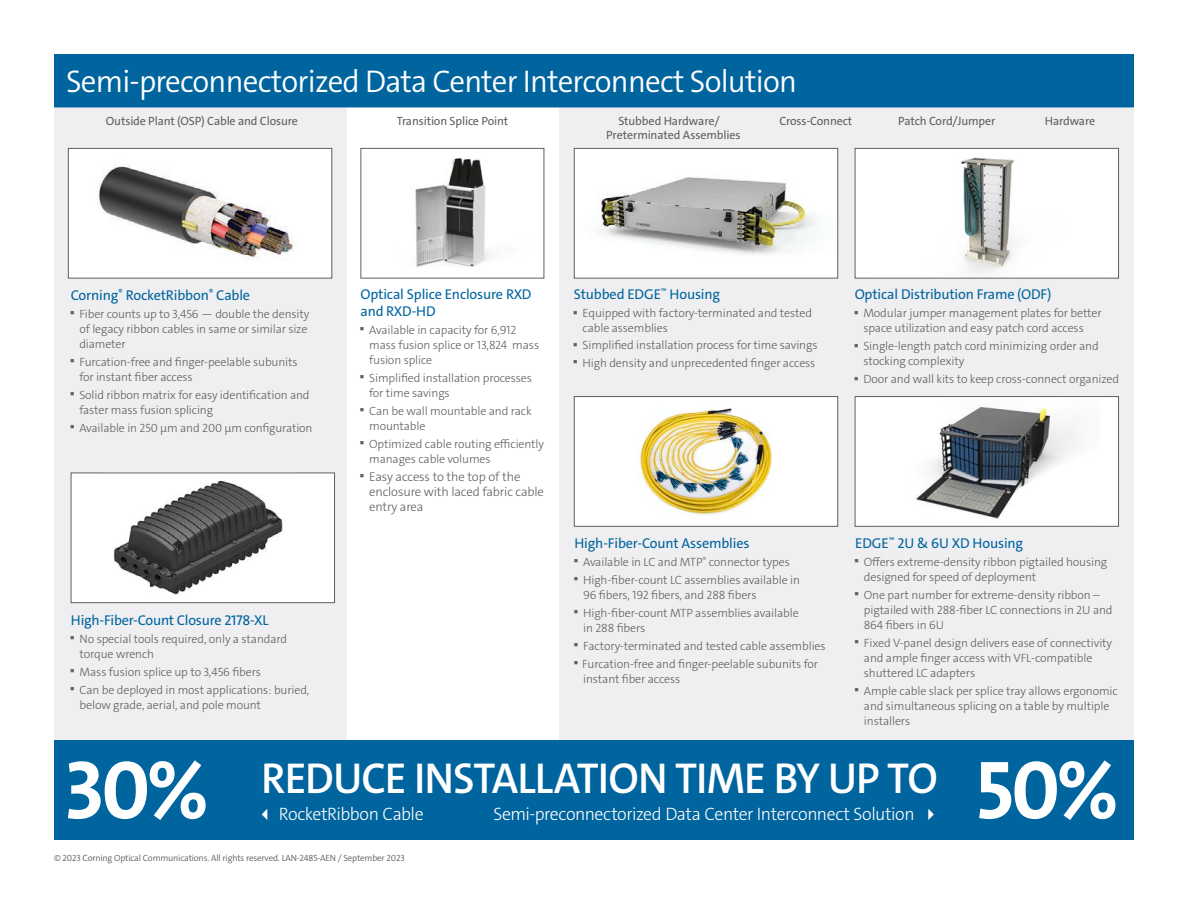
<style>
.page{position:relative;width:1188px;height:918px;background:#fff}
.page>*{position:absolute;margin:0;border:0;box-sizing:border-box;transform-origin:0 0}
.t1{font:700 83.1px "The Sans C4 s";color:#fff}
.t2{font:600 43.5px "The Sans C4 s";letter-spacing:-.025em;color:#fff}
.t3{font:300 31.5px "The Sans C4 s";letter-spacing:-.025em;color:#fff}
.t4{font:300 18px "The Sans C4 s";letter-spacing:-.025em;color:#fff}
.t5{font:14.25px/16.5px "The Sans C4 s";letter-spacing:-.01em;color:#00649e}
.t6{font:300 12.75px/15px "The Sans C4 s";letter-spacing:-.01em;color:#5f5f62}
.t7{font:300 12px/15px "The Sans C4 s";letter-spacing:-.01em;color:#5f5f62}
.t8{font:12px/13.5px "The Sans C4 s";letter-spacing:-.01em;color:#5f5f62}
.t9{font:300 9px "The Sans C4 s";letter-spacing:-.02em;color:#5f5f62}
.t10{font:5.25px "The Sans C4 s";color:#5f5f62}
</style>
<div class="page">
<div style="left:54px;top:97px;width:292px;height:668px;background:#ececee"></div>
<div style="left:68px;top:148px;width:264px;height:130px;background:#fff"></div>
<img style="left:96px;top:166px;width:198px;height:94px">
<div style="left:68px;top:148px;width:264px;height:131px;border:1px solid #5f5f62"></div>
<img style="left:415px;top:158px;width:76px;height:109px">
<div style="left:361px;top:148px;width:183px;height:131px;border:1px solid #5f5f62"></div>
<div style="left:71px;top:473px;width:264px;height:130px;background:#fff"></div>
<img style="left:113px;top:480px;width:170px;height:115px">
<div style="left:71px;top:473px;width:264px;height:130px;border:1px solid #5f5f62"></div>
<div style="left:559px;top:105px;width:575px;height:664px;background:#ececee"></div>
<div style="left:855px;top:148px;width:264px;height:130px;background:#fff"></div>
<img style="left:960px;top:157px;width:54px;height:116px">
<div style="left:855px;top:148px;width:264px;height:131px;border:1px solid #5f5f62"></div>
<img style="left:576px;top:150px;width:260px;height:127px">
<div style="left:574px;top:148px;width:264px;height:131px;border:1px solid #5f5f62"></div>
<div style="left:574px;top:397px;width:264px;height:129px;background:#fff"></div>
<img style="left:640px;top:408px;width:133px;height:107px">
<div style="left:574px;top:396px;width:264px;height:131px;border:1px solid #5f5f62"></div>
<div style="left:855px;top:397px;width:264px;height:129px;background:#fff"></div>
<img style="left:916px;top:406px;width:160px;height:113px">
<div style="left:855px;top:396px;width:264px;height:131px;border:1px solid #5f5f62"></div>
<div style="left:54px;top:54px;width:1080px;height:53px;background:#00649e"></div>
<div style="left:54px;top:741px;width:1080px;height:99px;background:#00649e"></div>
<p class="t3" style="left:66px;top:61px;width:732px">Semi-preconnectorized Data Center Interconnect Solution</p>
<p class="t8" style="left:106px;top:115px;width:193px">Outside Plant (OSP) Cable and Closure</p>
<p class="t8" style="left:397px;top:115px;width:113px">Transition Splice Point</p>
<p class="t8" style="left:606px;top:115px;width:136px;text-indent:12px">Stubbed Hardware/<br>Preterminated Assemblies</p>
<p class="t8" style="left:779px;top:115px;width:75px">Cross-Connect</p>
<p class="t8" style="left:898px;top:115px;width:99px">Patch Cord/Jumper</p>
<p class="t8" style="left:1045px;top:115px;width:52px">Hardware</p>
<p class="t5" style="left:71px;top:287px;width:181px">Corning<sup>®</sup> RocketRibbon<sup>®</sup> Cable</p>
<p class="t10" style="left:71px;top:308px;width:5px">▄</p>
<p class="t7" style="left:79px;top:306px;width:232px">Fiber counts up to 3,456 — double the density of legacy ribbon cables in same or similar size diameter</p>
<p class="t10" style="left:71px;top:356px;width:5px">▄</p>
<p class="t7" style="left:79px;top:354px;width:220px">Furcation-free and finger-peelable subunits for instant fiber access</p>
<p class="t10" style="left:71px;top:389px;width:5px">▄</p>
<p class="t7" style="left:79px;top:387px;width:232px">Solid ribbon matrix for easy identification and faster mass fusion splicing</p>
<p class="t10" style="left:71px;top:422px;width:5px">▄</p>
<p class="t7" style="left:79px;top:420px;width:235px">Available in 250 µm and 200 µm configuration</p>
<p class="t5" style="left:71px;top:612px;width:199px">High-Fiber-Count Closure 2178-XL</p>
<p class="t10" style="left:71px;top:633px;width:5px">▄</p>
<p class="t7" style="left:80px;top:631px;width:209px">No special tools required, only a standard torque wrench</p>
<p class="t10" style="left:71px;top:666px;width:5px">▄</p>
<p class="t7" style="left:80px;top:664px;width:183px">Mass fusion splice up to 3,456 fibers</p>
<p class="t10" style="left:71px;top:684px;width:5px">▄</p>
<p class="t7" style="left:80px;top:682px;width:231px">Can be deployed in most applications: buried, below grade, aerial, and pole mount</p>
<p class="t5" style="left:361px;top:286px;width:173px">Optical Splice Enclosure RXD and RXD-HD</p>
<p class="t10" style="left:361px;top:324px;width:5px">▄</p>
<p class="t7" style="left:369px;top:322px;width:172px">Available in capacity for 6,912 mass fusion splice or 13,824 mass fusion splice</p>
<p class="t10" style="left:361px;top:372px;width:5px">▄</p>
<p class="t7" style="left:369px;top:370px;width:164px">Simplified installation processes for time savings</p>
<p class="t10" style="left:361px;top:405px;width:5px">▄</p>
<p class="t7" style="left:369px;top:403px;width:164px">Can be wall mountable and rack mountable</p>
<p class="t10" style="left:361px;top:438px;width:5px">▄</p>
<p class="t7" style="left:369px;top:436px;width:176px">Optimized cable routing efficiently manages cable volumes</p>
<p class="t10" style="left:361px;top:471px;width:5px">▄</p>
<p class="t6" style="left:369px;top:469px;width:176px">Easy access to the top of the enclosure with laced fabric cable entry area</p>
<p class="t5" style="left:574px;top:286px;width:148px">Stubbed EDGE<sup>™</sup> Housing</p>
<p class="t10" style="left:574px;top:307px;width:5px">▄</p>
<p class="t7" style="left:583px;top:306px;width:231px">Equipped with factory-terminated and tested cable assemblies</p>
<p class="t10" style="left:574px;top:340px;width:5px">▄</p>
<p class="t7" style="left:583px;top:338px;width:237px">Simplified installation process for time savings</p>
<p class="t10" style="left:574px;top:357px;width:5px">▄</p>
<p class="t7" style="left:583px;top:355px;width:234px">High density and unprecedented finger access</p>
<p class="t5" style="left:855px;top:286px;width:198px">Optical Distribution Frame (ODF)</p>
<p class="t10" style="left:855px;top:307px;width:5px">▄</p>
<p class="t7" style="left:863px;top:306px;width:240px">Modular jumper management plates for better space utilization and easy patch cord access</p>
<p class="t10" style="left:855px;top:340px;width:5px">▄</p>
<p class="t7" style="left:863px;top:339px;width:237px">Single-length patch cord minimizing order and stocking complexity</p>
<p class="t10" style="left:855px;top:373px;width:5px">▄</p>
<p class="t7" style="left:863px;top:372px;width:257px">Door and wall kits to keep cross-connect organized</p>
<p class="t5" style="left:574px;top:535px;width:177px">High-Fiber-Count Assemblies</p>
<p class="t10" style="left:574px;top:556px;width:5px">▄</p>
<p class="t7" style="left:583px;top:555px;width:208px">Available in LC and MTP<sup>®</sup> connector types</p>
<p class="t10" style="left:574px;top:574px;width:5px">▄</p>
<p class="t7" style="left:583px;top:573px;width:218px">High-fiber-count LC assemblies available in</p>
<p class="t7" style="left:583px;top:588px;width:175px">96 fibers, 192 fibers, and 288 fibers</p>
<p class="t10" style="left:574px;top:607px;width:5px">▄</p>
<p class="t7" style="left:583px;top:606px;width:217px">High-fiber-count MTP assemblies available in 288 fibers</p>
<p class="t10" style="left:574px;top:640px;width:5px">▄</p>
<p class="t7" style="left:583px;top:639px;width:244px">Factory-terminated and tested cable assemblies</p>
<p class="t10" style="left:574px;top:658px;width:5px">▄</p>
<p class="t7" style="left:582px;top:657px;width:237px">Furcation-free and finger-peelable subunits for instant fiber access</p>
<p class="t5" style="left:855px;top:535px;width:169px">EDGE<sup>™</sup> 2U &amp; 6U XD Housing</p>
<p class="t10" style="left:855px;top:556px;width:5px">▄</p>
<p class="t7" style="left:864px;top:554px;width:245px">Offers extreme-density ribbon pigtailed housing designed for speed of deployment</p>
<p class="t10" style="left:855px;top:589px;width:5px">▄</p>
<p class="t7" style="left:864px;top:587px;width:250px">One part number for extreme-density ribbon – pigtailed with 288-fiber LC connections in 2U and<br>864 fibers in 6U</p>
<p class="t10" style="left:855px;top:637px;width:5px">▄</p>
<p class="t7" style="left:864px;top:635px;width:250px">Fixed V-panel design delivers ease of connectivity and ample finger access with VFL-compatible shuttered LC adapters</p>
<p class="t10" style="left:855px;top:685px;width:5px">▄</p>
<p class="t7" style="left:864px;top:683px;width:255px">Ample cable slack per splice tray allows ergonomic and simultaneous splicing on a table by multiple installers</p>
<p class="t1" style="left:64px;top:737px;width:146px">30%</p>
<p class="t2" style="left:261px;top:750px;width:678px">REDUCE INSTALLATION TIME BY UP TO</p>
<p class="t4" style="left:258px;top:802px;width:168px">✓ RocketRibbon Cable</p>
<p class="t4" style="left:494px;top:802px;width:448px">Semi-preconnectorized Data Center Interconnect Solution ✔</p>
<p class="t9" style="left:54px;top:852px;width:352px">© 2023 Corning Optical Communications. All rights reserved. LAN-2485-AEN / September 2023</p>
<p class="t1" style="left:975px;top:737px;width:145px">50%</p>
</div>
